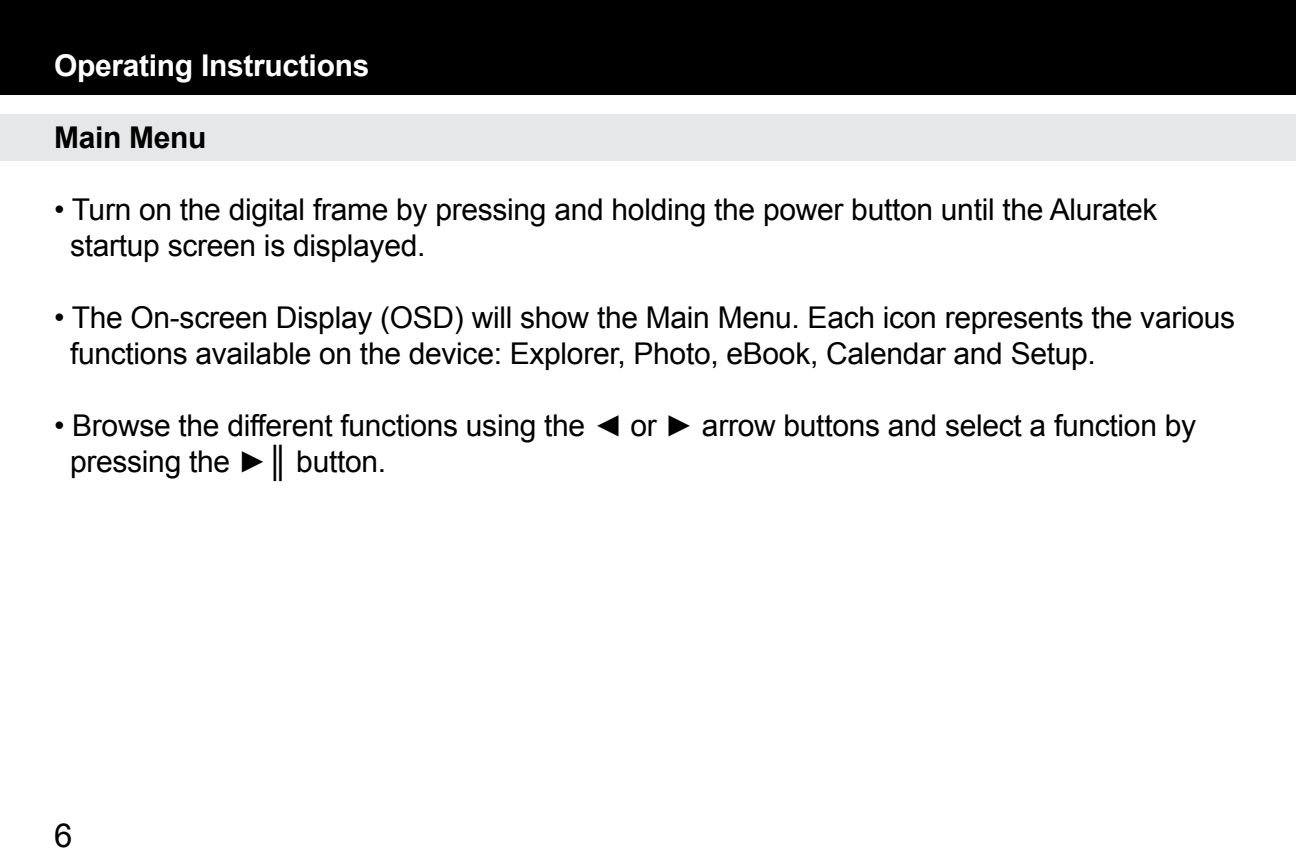
<style>
.page{position:relative;width:1296px;height:864px;background:#fff}
.page>*{position:absolute;margin:0;border:0;box-sizing:border-box;transform-origin:0 0}
.t1{font:33px "Arial";color:#000}
.t2{font:30px/36px "Arial";letter-spacing:-.01em;color:#000}
.t3{font:700 30px "Arial";letter-spacing:-.01em;color:#fff}
.t4{font:700 30px "Arial";letter-spacing:-.01em;color:#000}
</style>
<div class="page">
<div style="left:0;top:0;width:1296px;height:94px;background:#000"></div>
<div style="left:0;top:114px;width:1296px;height:46px;background:#e6e7e8"></div>
<p class="t3" style="left:54px;top:46px;width:317px">Operating Instructions</p>
<p class="t4" style="left:54px;top:118px;width:154px">Main Menu</p>
<p class="t2" style="left:70px;top:192px;width:1089px;text-indent:-16px">• Turn on the digital frame by pressing and holding the power button until the Aluratek startup screen is displayed.</p>
<p class="t2" style="left:70px;top:300px;width:1167px;text-indent:-16px">• The On-screen Display (OSD) will show the Main Menu. Each icon represents the various functions available on the device: Explorer, Photo, eBook, Calendar and Setup.</p>
<p class="t2" style="left:70px;top:408px;width:1128px;text-indent:-16px">• Browse the different functions using the ◄ or ► arrow buttons and select a function by pressing the ►║ button.</p>
<p class="t1" style="left:54px;top:814px;width:20px">6</p>
</div>
